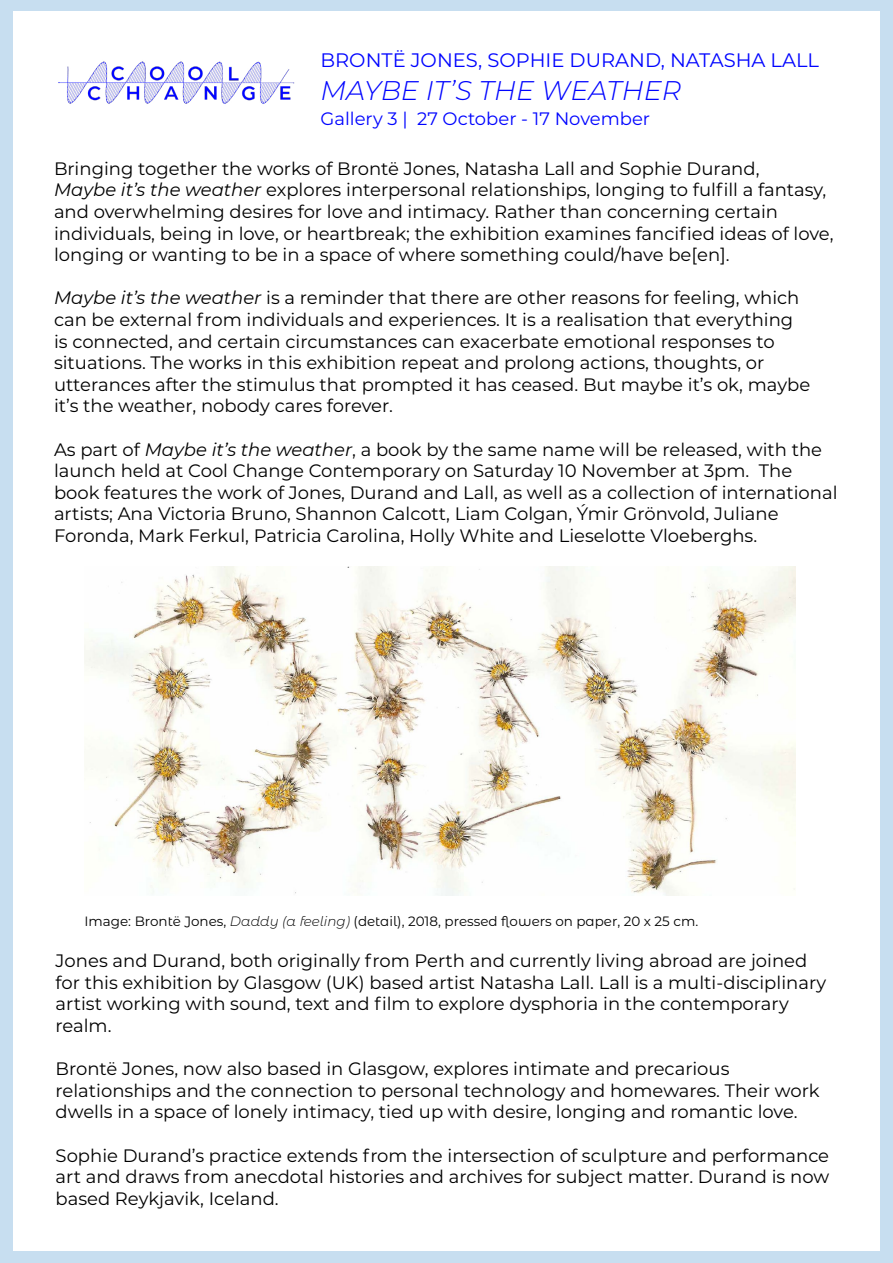
<style>
.page{position:relative;width:893px;height:1263px;background:#c7def0}
.page>*{position:absolute;margin:0;border:0;box-sizing:border-box;transform-origin:0 0}
.t1{font:italic 300 27px "Montserrat";color:#0104ff}
.t2{font:19.5px "Montserrat";color:#0104ff}
.t3{font:18px/21.6px "Montserrat";color:#000}
.t4{font:18px "Montserrat";color:#0104ff}
.t5{font:13.5px "Montserrat Alternates";color:#000}
.s1{font-style:italic}
.s2{font-family:"Montserrat"}
.s3{font-weight:300;font-style:italic}
</style>
<div class="page">
<div style="left:13px;top:12px;width:867px;height:1239px;background:#fff"></div>
<img style="left:48px;top:11px;width:254px;height:93px">
<img style="left:84px;top:567px;width:711px;height:329px">
<p class="t2" style="left:320px;top:47px;width:500px">BRONTË JONES, SOPHIE DURAND, NATASHA LALL</p>
<h1 class="t1" style="left:320px;top:72px;width:362px">MAYBE IT’S THE WEATHER</h1>
<p class="t4" style="left:320px;top:106px;width:331px">Gallery 3 | 27 October - 17 November</p>
<p class="t3" style="left:54px;top:157px;width:781px">Bringing together the works of Brontë Jones, Natasha Lall and Sophie Durand,<br><span class="s1">Maybe it’s the weather</span> explores interpersonal relationships, longing to fulfill a fantasy, and overwhelming desires for love and intimacy. Rather than concerning certain individuals, being in love, or heartbreak; the exhibition examines fancified ideas of love, longing or wanting to be in a space of where something could/have be[en].</p>
<p class="t3" style="left:54px;top:287px;width:758px"><span class="s1">Maybe it’s the weather</span> is a reminder that there are other reasons for feeling, which can be external from individuals and experiences. It is a realisation that everything is connected, and certain circumstances can exacerbate emotional responses to situations. The works in this exhibition repeat and prolong actions, thoughts, or utterances after the stimulus that prompted it has ceased. But maybe it’s ok, maybe it’s the weather, nobody cares forever.</p>
<p class="t3" style="left:54px;top:438px;width:785px">As part of <span class="s1">Maybe it’s the weather</span>, a book by the same name will be released, with the launch held at Cool Change Contemporary on Saturday 10 November at 3pm. The book features the work of Jones, Durand and Lall, as well as a collection of international artists; Ana Victoria Bruno, Shannon Calcott, Liam Colgan, Ýmir Grönvold, Juliane Foronda, Mark Ferkul, Patricia Carolina, Holly White and Lieselotte Vloeberghs.</p>
<p class="t5" style="left:84px;top:912px;width:615px"><span class="s2">Image:</span> Brontë Jones, <span class="s3">Daddy (a feeling)</span> (detail), 2018, pressed flowers on paper, 20 x 25 cm.</p>
<p class="t3" style="left:56px;top:949px;width:772px">Jones and Durand, both originally from Perth and currently living abroad are joined for this exhibition by Glasgow (UK) based artist Natasha Lall. Lall is a multi-disciplinary artist working with sound, text and film to explore dysphoria in the contemporary realm.</p>
<p class="t3" style="left:56px;top:1057px;width:765px">Brontë Jones, now also based in Glasgow, explores intimate and precarious relationships and the connection to personal technology and homewares. Their work dwells in a space of lonely intimacy, tied up with desire, longing and romantic love.</p>
<p class="t3" style="left:56px;top:1144px;width:775px;text-align:justify">Sophie Durand’s practice extends from the intersection of sculpture and performance art and draws from anecdotal histories and archives for subject matter. Durand is now based Reykjavik, Iceland.</p>
</div>
